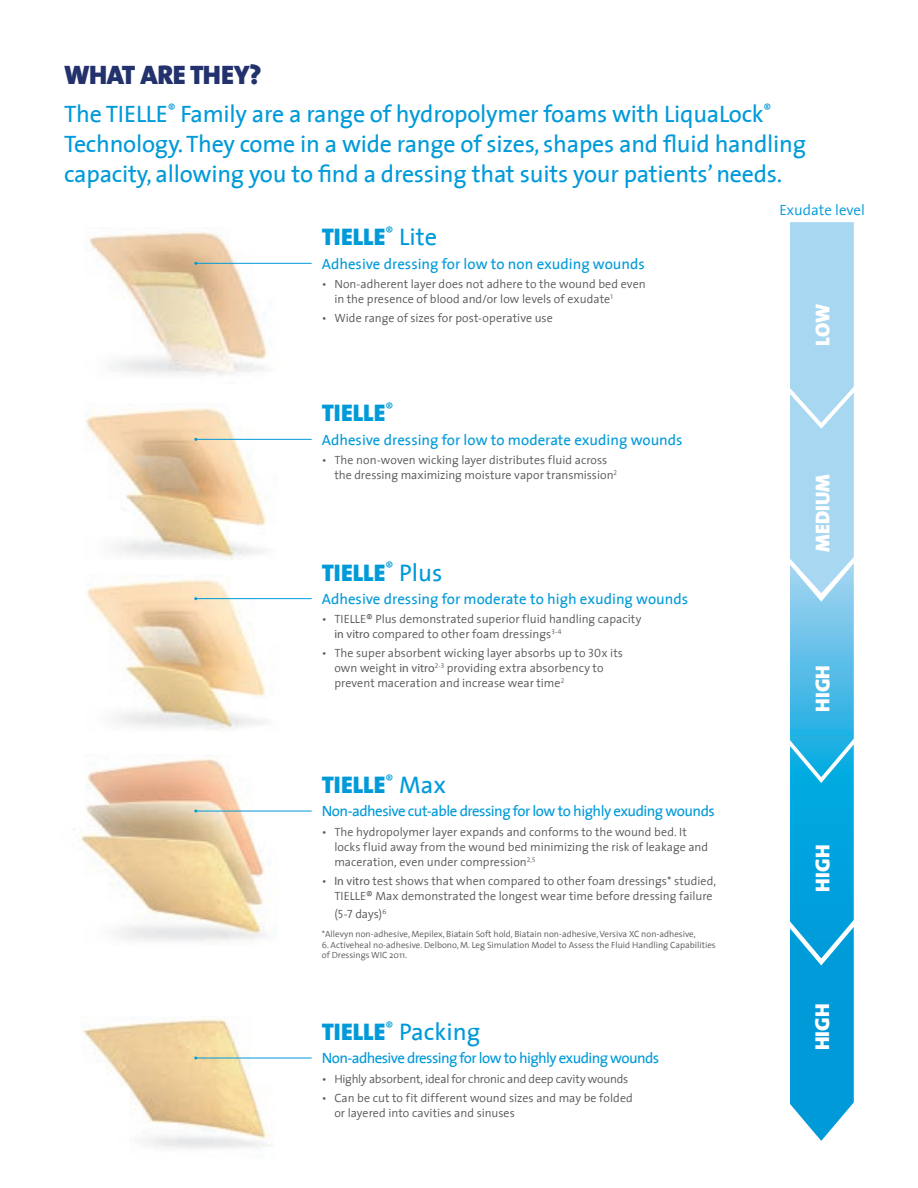
<style>
.page{position:relative;width:918px;height:1188px;background:#fff}
.page>*{position:absolute;margin:0;border:0;box-sizing:border-box;transform-origin:0 0}
.t1{font:900 27px "The Sans";letter-spacing:-.015em;color:#23326c}
.t2{font:900 24.3px "The Sans";color:#009ad9}
.t3{font:24.3px "The Sans";color:#009ad9}
.t4{font:24px/30px "The Sans";letter-spacing:-.01em;color:#009ad9}
.t5{font:900 20.25px "The Sans";color:#fff}
.t6{font:15px "The Sans";letter-spacing:-.01em;color:#009ad9}
.t7{font:15px "The Sans";letter-spacing:-.035em;color:#009ad9}
.t8{font:15px "The Sans";letter-spacing:-.04em;color:#009ad9}
.t9{font:300 15px "The Sans";color:#009ad9}
.t10{font:300 12px/15px "The Sans";color:#57585a}
.t11{font:300 9px/10.5px "The Sans";color:#57585a}
.s1{font-weight:400}
.s2{font-family:"Myriad Pro";font-weight:400}
.s3{font-family:"The Sans Semi Light Caps";font-weight:400}
.s4{font-weight:900}
</style>
<div class="page">
<img style="left:82px;top:1019px;width:203px;height:130px">
<img style="left:89px;top:232px;width:206px;height:143px">
<hr style="left:196px;top:263px;width:116px;height:1px;background:#009ad9">
<img style="left:85px;top:408px;width:210px;height:153px">
<hr style="left:196px;top:439px;width:116px;height:1px;background:#009ad9">
<img style="left:86px;top:579px;width:208px;height:151px">
<hr style="left:196px;top:598px;width:116px;height:1px;background:#009ad9">
<img style="left:78px;top:754px;width:217px;height:188px">
<hr style="left:196px;top:811px;width:116px;height:1px;background:#009ad9">
<hr style="left:196px;top:1058px;width:116px;height:1px;background:#009ad9">
<svg style="left:790px;top:222px;width:64px;height:919px;background:#5cbee7"></svg>
<h1 class="t1" style="left:64px;top:52px;width:199px">WHAT ARE THEY?</h1>
<h3 class="t4" style="left:64px;top:98px;width:743px">The TIELLE<sup>®</sup> Family are a range of hydropolymer foams with LiquaLock<sup>®<br></sup>Technology. They come in a wide range of sizes, shapes and fluid handling capacity, allowing you to find a dressing that suits your patients’ needs.</h3>
<h2 class="t2" style="left:322px;top:216px;width:117px">TIELLE<sup>®</sup> <span class="s1">Lite</span></h2>
<p class="t6" style="left:322px;top:251px;width:325px">Adhesive dressing for low to non exuding wounds</p>
<p class="t10" style="left:334px;top:276px;width:313px;text-indent:-13px">• Non-adherent layer does not adhere to the wound bed even in the presence of blood and/or low levels of exudate<sup>1</sup></p>
<p class="t10" style="left:322px;top:310px;width:233px">• Wide range of sizes for post-operative use</p>
<h2 class="t2" style="left:322px;top:392px;width:73px">TIELLE<sup>®</sup></h2>
<p class="t6" style="left:322px;top:427px;width:362px">Adhesive dressing for low to moderate exuding wounds</p>
<p class="t10" style="left:334px;top:452px;width:284px;text-indent:-13px">• The non-woven wicking layer distributes fluid across the dressing maximizing moisture vapor transmission<sup>2</sup></p>
<h2 class="t2" style="left:322px;top:552px;width:122px">TIELLE<sup>®</sup> <span class="s1">Plus</span></h2>
<p class="t6" style="left:322px;top:586px;width:368px">Adhesive dressing for moderate to high exuding wounds</p>
<p class="t10" style="left:334px;top:611px;width:309px;text-indent:-13px">• TIELLE® Plus demonstrated superior fluid handling capacity <span class="s2">in vitro</span> compared to other foam dressings<sup>3-4</sup></p>
<p class="t10" style="left:334px;top:645px;width:290px;text-indent:-13px">• The super absorbent wicking layer absorbs up to <span class="s3">30</span>x its own weight <span class="s2">in vitro</span><sup>2-3</sup> providing extra absorbency to prevent maceration and increase wear time<sup>2</sup></p>
<h2 class="t2" style="left:322px;top:764px;width:126px">TIELLE<sup>®</sup> <span class="s1">Max</span></h2>
<p class="t7" style="left:322px;top:799px;width:395px">Non-adhesive cut-able dressing for low to highly exuding wounds</p>
<p class="t10" style="left:334px;top:824px;width:375px;text-indent:-13px">• The hydropolymer layer expands and conforms to the wound bed. It locks fluid away from the wound bed minimizing the risk of leakage and maceration, even under compression<sup>2,5</sup></p>
<p class="t10" style="left:322px;top:873px;width:396px;text-align:right">• <span class="s2">In vitro</span> test shows that when compared to other foam dressings* studied,<br>TIELLE® Max demonstrated the longest wear time before dressing failure</p>
<p class="t10" style="left:334px;top:906px;width:54px">(<span class="s3">5-7</span> days)<sup>6</sup></p>
<p class="t11" style="left:322px;top:928px;width:375px">*Allevyn non-adhesive, Mepilex, Biatain Soft hold, Biatain non-adhesive, Versiva XC non-adhesive,</p>
<p class="t11" style="left:322px;top:939px;width:395px"><span class="s3">6</span>. Activeheal no-adhesive. Delbono, M. Leg Simulation Model to Assess the Fluid Handling Capabilities of Dressings WIC 2011.</p>
<h2 class="t3" style="left:322px;top:1011px;width:160px"><span class="s4">TIELLE</span><sup>®</sup> Packing</h2>
<p class="t8" style="left:322px;top:1046px;width:339px">Non-adhesive dressing for low to highly exuding wounds</p>
<p class="t10" style="left:322px;top:1071px;width:308px">• Highly absorbent, ideal for chronic and deep cavity wounds</p>
<p class="t10" style="left:334px;top:1090px;width:300px;text-indent:-13px">• Can be cut to fit different wound sizes and may be folded or layered into cavities and sinuses</p>
<p class="t9" style="left:779px;top:198px;width:87px">Exudate level</p>
<h3 class="t5" style="left:805px;top:346px;width:43px;rotate:-90deg">LOW</h3>
<h3 class="t5" style="left:805px;top:552px;width:79px;rotate:-90deg">MEDIUM</h3>
<h3 class="t5" style="left:805px;top:712px;width:48px;rotate:-90deg">HIGH</h3>
<h3 class="t5" style="left:805px;top:892px;width:48px;rotate:-90deg">HIGH</h3>
<h3 class="t5" style="left:805px;top:1050px;width:48px;rotate:-90deg">HIGH</h3>
</div>
